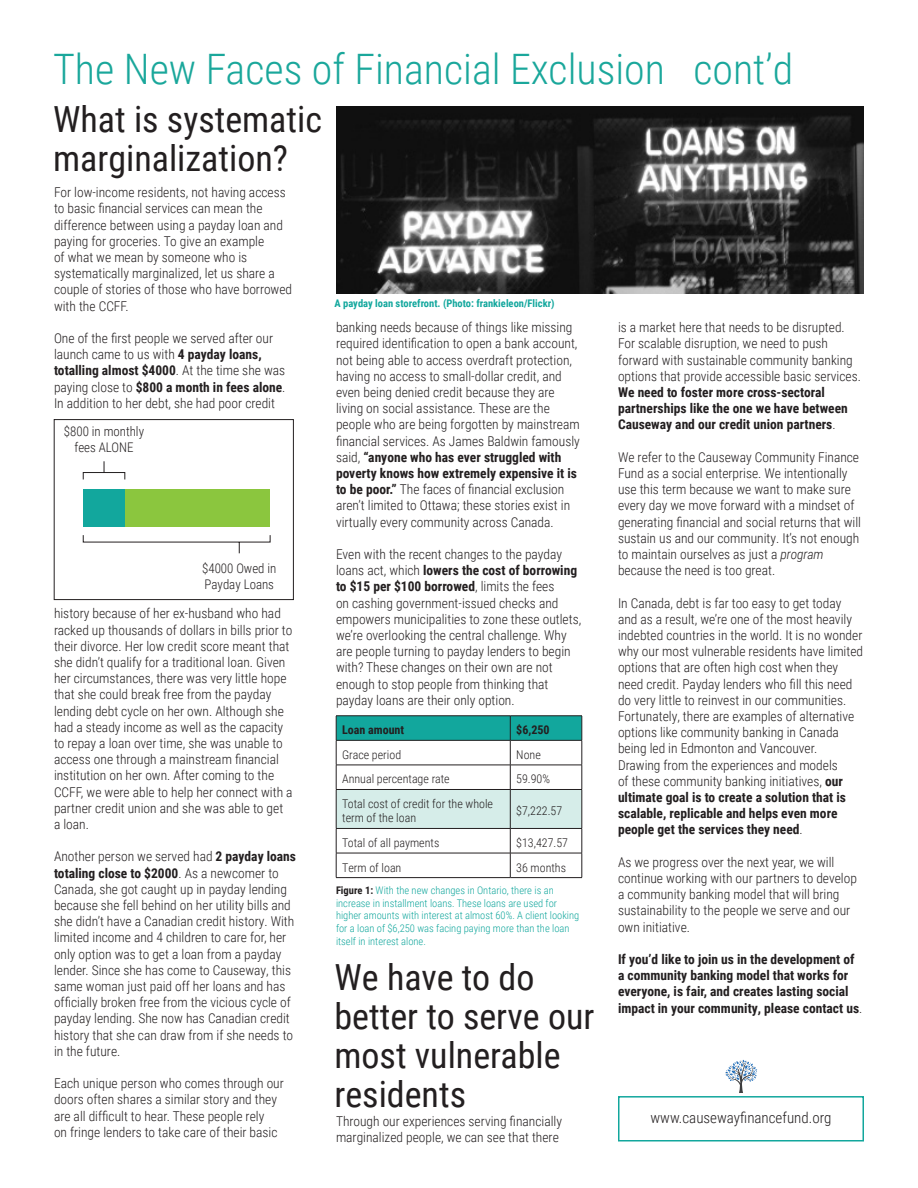
<style>
.page{position:relative;width:918px;height:1188px;background:#fff}
.page>*{position:absolute;margin:0;border:0;box-sizing:border-box;transform-origin:0 0}
.t1{font:300 42px "Roboto Condensed";color:#1aa79b}
.t2{font:36px/39px "Roboto Condensed";color:#231f20}
.t3{font:300 15px "Roboto Condensed";color:#231f20}
.t4{font:300 13.5px/16.2px "Roboto Condensed";color:#231f20}
.t5{font:700 13.5px/16.2px "Roboto Condensed";color:#231f20}
.t6{font:300 13.2px/15.9px "Roboto Condensed";color:#231f20}
.t7{font:300 12px/14.4px "Roboto Condensed";color:#231f20}
.t8{font:700 12px "Roboto Condensed";color:#231f20}
.t9{font:300 10.5px/12.6px "Roboto Condensed";color:#12a79d}
.t10{font:700 10.5px "Roboto Condensed";color:#12a79d}
.s1{font-weight:700}
.s2{font-weight:700;color:#231f20}
.s3{font-style:italic}
.s4{font-weight:300}
</style>
<div class="page">
<svg style="left:336px;top:716px;width:247px;height:161px"></svg>
<hr style="left:336px;top:877px;width:174px;height:1px;background:#231f20">
<hr style="left:510px;top:877px;width:72px;height:1px;background:#231f20">
<div style="left:54px;top:419px;width:240px;height:181px;border:1px solid #231f20"></div>
<svg style="left:83px;top:461px;width:188px;height:93px"></svg>
<img style="left:336px;top:106px;width:528px;height:187px">
<div style="left:618px;top:1096px;width:246px;height:46px;border:2px solid #12a79d"></div>
<svg style="left:725px;top:1060px;width:32px;height:33px"></svg>
<p class="t1" style="left:53px;top:39px;width:742px">The New Faces of Financial Exclusion cont’d</p>
<p class="t2" style="left:53px;top:98px;width:270px">What is systematic marginalization?</p>
<p class="t4" style="left:54px;top:184px;width:240px">For low-income residents, not having access to basic financial services can mean the difference between using a payday loan and paying for groceries. To give an example<br>of what we mean by someone who is systematically marginalized, let us share a couple of stories of those who have borrowed with the CCFF.</p>
<p class="t4" style="left:54px;top:330px;width:233px">One of the first people we served after our launch came to us with <span class="s1">4 payday loans, totalling almost $4000</span>. At the time she was paying close to <span class="s1">$800 a month in fees alone</span>.<br>In addition to her debt, she had poor credit</p>
<p class="t6" style="left:64px;top:423px;width:82px;text-align:center">$800 in monthly fees ALONE</p>
<p class="t6" style="left:202px;top:560px;width:76px">$4000 Owed in<br>Payday Loans</p>
<p class="t4" style="left:54px;top:605px;width:240px">history because of her ex-husband who had racked up thousands of dollars in bills prior to their divorce. Her low credit score meant that she didn’t qualify for a traditional loan. Given her circumstances, there was very little hope that she could break free from the payday lending debt cycle on her own. Although she had a steady income as well as the capacity to repay a loan over time, she was unable to access one through a mainstream financial institution on her own. After coming to the CCFF, we were able to help her connect with a partner credit union and she was able to get a loan.</p>
<p class="t4" style="left:54px;top:848px;width:244px">Another person we served had <span class="s1">2 payday loans totaling close to $2000</span>. As a newcomer to Canada, she got caught up in payday lending because she fell behind on her utility bills and she didn’t have a Canadian credit history. With limited income and 4 children to care for, her only option was to get a loan from a payday lender. Since she has come to Causeway, this same woman just paid off her loans and has officially broken free from the vicious cycle of payday lending. She now has Canadian credit history that she can draw from if she needs to in the future.</p>
<p class="t4" style="left:54px;top:1075px;width:231px">Each unique person who comes through our doors often shares a similar story and they are all difficult to hear. These people rely<br>on fringe lenders to take care of their basic</p>
<p class="t10" style="left:334px;top:296px;width:222px">A payday loan storefront. (Photo: frankieleon/Flickr)</p>
<p class="t4" style="left:336px;top:319px;width:245px">banking needs because of things like missing required identification to open a bank account, not being able to access overdraft protection, having no access to small-dollar credit, and even being denied credit because they are living on social assistance. These are the people who are being forgotten by mainstream financial services. As James Baldwin famously said, <span class="s1">“anyone who has ever struggled with poverty knows how extremely expensive it is to be poor.”</span> The faces of financial exclusion aren’t limited to Ottawa; these stories exist in virtually every community across Canada.</p>
<p class="t4" style="left:336px;top:546px;width:247px">Even with the recent changes to the payday loans act, which <span class="s1">lowers the cost of borrowing to $15 per $100 borrowed</span>, limits the fees<br>on cashing government-issued checks and empowers municipalities to zone these outlets, we’re overlooking the central challenge. Why are people turning to payday lenders to begin with? These changes on their own are not enough to stop people from thinking that payday loans are their only option.</p>
<p class="t8" style="left:342px;top:722px;width:64px">Loan amount</p>
<p class="t8" style="left:516px;top:722px;width:35px">$6,250</p>
<p class="t7" style="left:342px;top:747px;width:61px">Grace period</p>
<p class="t7" style="left:516px;top:747px;width:26px">None</p>
<p class="t7" style="left:342px;top:772px;width:109px">Annual percentage rate</p>
<p class="t7" style="left:516px;top:772px;width:35px">59.90%</p>
<p class="t7" style="left:342px;top:796px;width:152px">Total cost of credit for the whole term of the loan</p>
<p class="t7" style="left:516px;top:803px;width:47px">$7,222.57</p>
<p class="t7" style="left:342px;top:835px;width:99px">Total of all payments</p>
<p class="t7" style="left:516px;top:835px;width:53px">$13,427.57</p>
<p class="t7" style="left:342px;top:860px;width:61px">Term of loan</p>
<p class="t7" style="left:516px;top:860px;width:51px">36 months</p>
<p class="t9" style="left:336px;top:884px;width:245px"><span class="s2">Figure 1:</span> With the new changes in Ontario, there is an increase in installment loans. These loans are used for higher amounts with interest at almost 60%. A client looking for a loan of $6,250 was facing paying more than the loan itself in interest alone.</p>
<p class="t2" style="left:334px;top:956px;width:261px">We have to do better to serve our most vulnerable residents</p>
<p class="t4" style="left:336px;top:1113px;width:228px">Through our experiences serving financially marginalized people, we can see that there</p>
<p class="t4" style="left:618px;top:319px;width:244px">is a market here that needs to be disrupted.<br>For scalable disruption, we need to push forward with sustainable community banking options that provide accessible basic services.<br><span class="s1">We need to foster more cross-sectoral partnerships like the one we have between Causeway and our credit union partners</span>.</p>
<p class="t4" style="left:618px;top:448px;width:245px">We refer to the Causeway Community Finance Fund as a social enterprise. We intentionally use this term because we want to make sure every day we move forward with a mindset of generating financial and social returns that will sustain us and our community. It’s not enough to maintain ourselves as just a <span class="s3">program </span>because the need is too great.</p>
<p class="t4" style="left:618px;top:594px;width:247px">In Canada, debt is far too easy to get today and as a result, we’re one of the most heavily indebted countries in the world. It is no wonder why our most vulnerable residents have limited options that are often high cost when they need credit. Payday lenders who fill this need do very little to reinvest in our communities.<br>Fortunately, there are examples of alternative options like community banking in Canada being led in Edmonton and Vancouver.<br>Drawing from the experiences and models<br>of these community banking initiatives, <span class="s1">our ultimate goal is to create a solution that is scalable, replicable and helps even more people get the services they need</span>.</p>
<p class="t4" style="left:618px;top:853px;width:240px">As we progress over the next year, we will continue working with our partners to develop a community banking model that will bring sustainability to the people we serve and our own initiative.</p>
<p class="t5" style="left:618px;top:951px;width:246px">If you’d like to join us in the development of a community banking model that works for everyone, is fair, and creates lasting social impact in your community, please contact us<span class="s4">.</span></p>
<p class="t3" style="left:650px;top:1108px;width:183px">www.causewayfinancefund.org</p>
</div>
